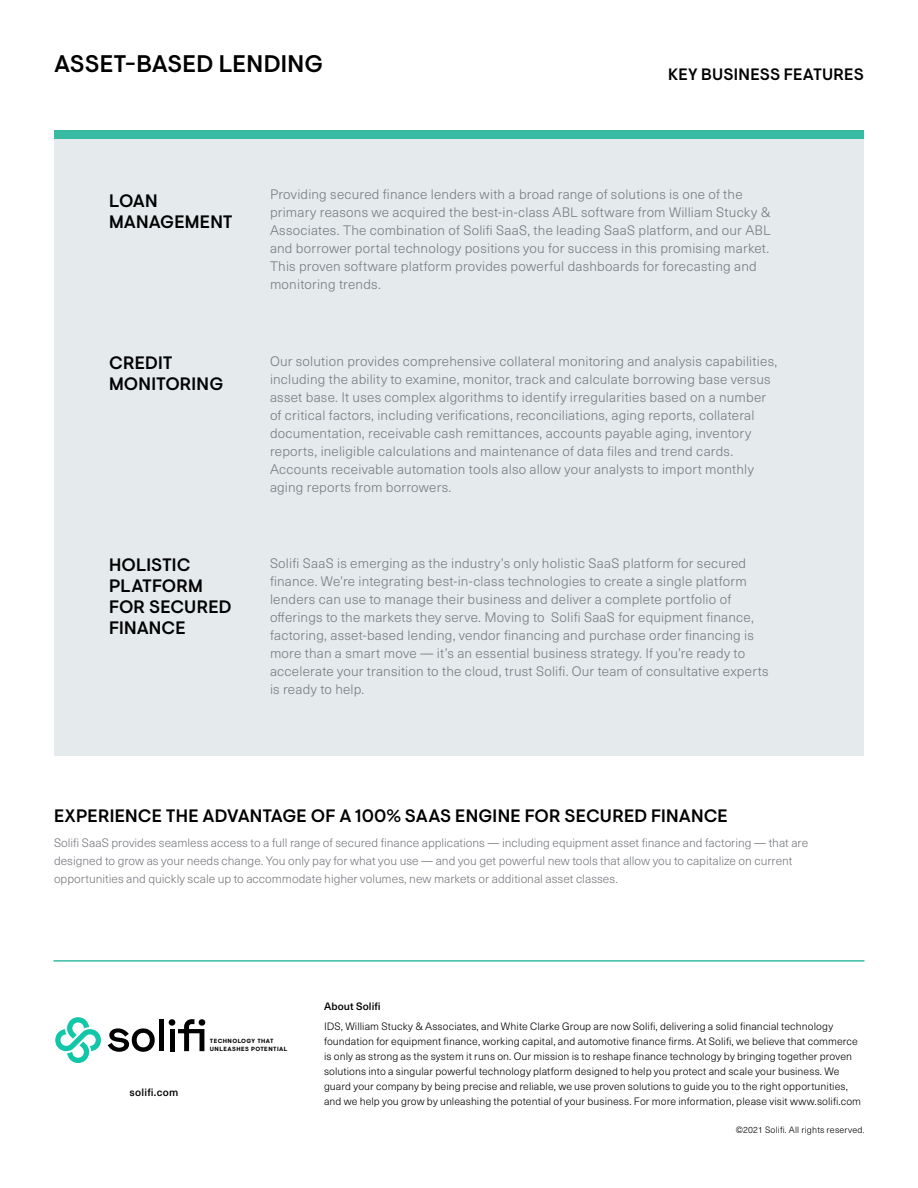
<style>
.page{position:relative;width:918px;height:1188px;background:#fff}
.page>*{position:absolute;margin:0;border:0;box-sizing:border-box;transform-origin:0 0}
.t1{font:500 24px "Visuelt Pro";letter-spacing:.005em;color:#000101}
.t2{font:500 18px/21px "Visuelt Pro";letter-spacing:.005em;color:#000101}
.t3{font:500 16.5px "Visuelt Pro";letter-spacing:.01em;color:#000101}
.t4{font:300 13.5px/18px "Neue Haas Unica W1 G";letter-spacing:.015em;color:#797b80}
.t5{font:300 12px/18px "Neue Haas Unica W1 G";color:#797b80}
.t6{font:300 10.5px/15px "Neue Haas Unica W1 G";letter-spacing:.01em;color:#000}
.t7{font:500 10.5px "Neue Haas Unica W1 G";letter-spacing:.02em;color:#000}
.t8{font:300 9px "Neue Haas Unica W1 G";letter-spacing:.02em;color:#000}
.t9{font:700 6px/7.8px "Visuelt Trial";letter-spacing:.075em;color:#000}
</style>
<div class="page">
<div style="left:54px;top:131px;width:810px;height:625px;background:#e5eaed"></div>
<div style="left:54px;top:131px;width:810px;height:8px;background:#37bba3"></div>
<svg style="left:108px;top:1028px;width:47px;height:24px"></svg>
<div style="left:159px;top:1020px;width:5px;height:31px;background:#000"></div>
<hr style="left:170px;top:1029px;width:4px;height:22px;background:#000">
<div style="left:169px;top:1019px;width:6px;height:7px;background:#000;border-radius:50%"></div>
<div style="left:199px;top:1019px;width:6px;height:7px;background:#000;border-radius:50%"></div>
<svg style="left:178px;top:1019px;width:26px;height:32px"></svg>
<svg style="left:55px;top:1017px;width:46px;height:46px"></svg>
<hr style="left:54px;top:960px;width:810px;height:2px;background:#37bba3">
<h1 class="t1" style="left:54px;top:49px;width:271px">ASSET-BASED LENDING</h1>
<p class="t3" style="left:668px;top:64px;width:197px">KEY BUSINESS FEATURES</p>
<h2 class="t2" style="left:109px;top:191px;width:125px">LOAN<br>MANAGEMENT</h2>
<p class="t4" style="left:270px;top:185px;width:502px">Providing secured finance lenders with a broad range of solutions is one of the primary reasons we acquired the best-in-class ABL software from William Stucky &amp; Associates. The combination of Solifi SaaS, the leading SaaS platform, and our ABL and borrower portal technology positions you for success in this promising market.<br>This proven software platform provides powerful dashboards for forecasting and monitoring trends.</p>
<h2 class="t2" style="left:109px;top:353px;width:116px">CREDIT<br>MONITORING</h2>
<p class="t4" style="left:270px;top:351px;width:509px">Our solution provides comprehensive collateral monitoring and analysis capabilities, including the ability to examine, monitor, track and calculate borrowing base versus asset base. It uses complex algorithms to identify irregularities based on a number of critical factors, including verifications, reconciliations, aging reports, collateral documentation, receivable cash remittances, accounts payable aging, inventory reports, ineligible calculations and maintenance of data files and trend cards.<br>Accounts receivable automation tools also allow your analysts to import monthly aging reports from borrowers.</p>
<h2 class="t2" style="left:109px;top:555px;width:124px">HOLISTIC<br>PLATFORM<br>FOR SECURED<br>FINANCE</h2>
<p class="t4" style="left:270px;top:554px;width:500px">Solifi SaaS is emerging as the industry’s only holistic SaaS platform for secured finance. We’re integrating best-in-class technologies to create a single platform lenders can use to manage their business and deliver a complete portfolio of offerings to the markets they serve. Moving to Solifi SaaS for equipment finance, factoring, asset-based lending, vendor financing and purchase order financing is more than a smart move — it’s an essential business strategy. If you’re ready to accelerate your transition to the cloud, trust Solifi. Our team of consultative experts is ready to help.</p>
<h2 class="t2" style="left:54px;top:806px;width:676px">EXPERIENCE THE ADVANTAGE OF A 100% SAAS ENGINE FOR SECURED FINANCE</h2>
<p class="t5" style="left:54px;top:833px;width:756px">Solifi SaaS provides seamless access to a full range of secured finance applications — including equipment asset finance and factoring — that are designed to grow as your needs change. You only pay for what you use — and you get powerful new tools that allow you to capitalize on current opportunities and quickly scale up to accommodate higher volumes, new markets or additional asset classes.</p>
<p class="t7" style="left:130px;top:1084px;width:50px">solifi.com</p>
<p class="t9" style="left:210px;top:1038px;width:79px">TECHNOLOGY THAT<br>UNLEASHES POTENTIAL</p>
<p class="t7" style="left:324px;top:998px;width:58px">About Solifi</p>
<p class="t6" style="left:324px;top:1018px;width:539px">IDS, William Stucky &amp; Associates, and White Clarke Group are now Solifi, delivering a solid financial technology foundation for equipment finance, working capital, and automotive finance firms. At Solifi, we believe that commerce is only as strong as the system it runs on. Our mission is to reshape finance technology by bringing together proven solutions into a singular powerful technology platform designed to help you protect and scale your business. We guard your company by being precise and reliable, we use proven solutions to guide you to the right opportunities, and we help you grow by unleashing the potential of your business. For more information, please visit www.solifi.com</p>
<p class="t8" style="left:736px;top:1123px;width:131px">©2021 Solifi. All rights reserved.</p>
</div>
